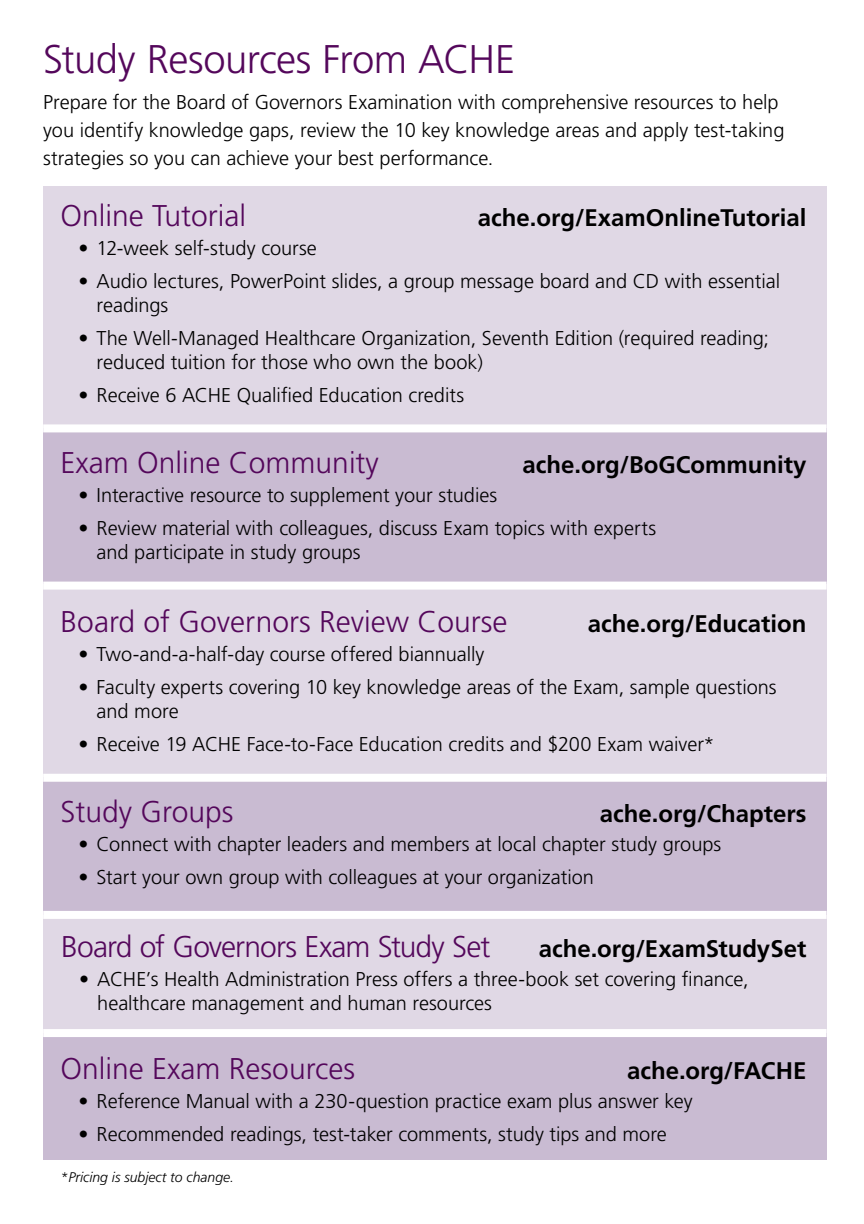
<style>
.page{position:relative;width:864px;height:1224px;background:#fff}
.page>*{position:absolute;margin:0;border:0;box-sizing:border-box;transform-origin:0 0}
.t1{font:300 40px "Frutiger LT Std";letter-spacing:-.02em;color:#54075b}
.t2{font:300 30px "Frutiger LT Std";color:#54075b}
.t3{font:300 30px "Frutiger LT Std";letter-spacing:-.03em;color:#54075b}
.t4{font:700 24px "Frutiger LT Std";color:#000}
.t5{font:300 20px/24px "Frutiger LT Std";color:#000}
.t6{font:italic 300 14px "Frutiger";color:#000}
</style>
<div class="page">
<div style="left:43px;top:186px;width:784px;height:974px;background:#e0d8e5"></div>
<div style="left:43px;top:428px;width:784px;height:156px;background:#c9bbd2"></div>
<div style="left:43px;top:778px;width:784px;height:137px;background:#c9bbd2"></div>
<div style="left:43px;top:1033px;width:784px;height:127px;background:#c9bbd2"></div>
<div style="left:43px;top:424px;width:784px;height:8px;background:#fff"></div>
<div style="left:43px;top:582px;width:784px;height:8px;background:#fff"></div>
<div style="left:43px;top:774px;width:784px;height:8px;background:#fff"></div>
<div style="left:43px;top:911px;width:784px;height:8px;background:#fff"></div>
<div style="left:43px;top:1029px;width:784px;height:8px;background:#fff"></div>
<h1 class="t1" style="left:43px;top:37px;width:473px">Study Resources From ACHE</h1>
<p class="t5" style="left:43px;top:88px;width:743px;line-height:28px">Prepare for the Board of Governors Examination with comprehensive resources to help you identify knowledge gaps, review the 10 key knowledge areas and apply test-taking strategies so you can achieve your best performance.</p>
<h2 class="t2" style="left:61px;top:199px;width:187px">Online Tutorial</h2>
<p class="t4" style="left:478px;top:203px;width:330px">ache.org/ExamOnlineTutorial</p>
<p class="t5" style="left:79px;top:236px;width:240px">• 12-week self-study course</p>
<p class="t5" style="left:97px;top:269px;width:685px;text-indent:-18px">• Audio lectures, PowerPoint slides, a group message board and CD with essential readings</p>
<p class="t5" style="left:97px;top:326px;width:674px;text-indent:-18px">• The Well-Managed Healthcare Organization, Seventh Edition (required reading; reduced tuition for those who own the book)</p>
<p class="t5" style="left:79px;top:383px;width:387px">• Receive 6 ACHE Qualified Education credits</p>
<h2 class="t2" style="left:61px;top:445px;width:320px">Exam Online Community</h2>
<p class="t4" style="left:522px;top:450px;width:286px">ache.org/BoGCommunity</p>
<p class="t5" style="left:79px;top:483px;width:420px">• I nteractive resource to supplement your studies</p>
<p class="t5" style="left:97px;top:516px;width:561px;text-indent:-18px">• Review material with colleagues, discuss Exam topics with experts and participate in study groups</p>
<h2 class="t2" style="left:61px;top:604px;width:448px">Board of Governors Review Course</h2>
<p class="t4" style="left:588px;top:609px;width:220px">ache.org/Education</p>
<p class="t5" style="left:79px;top:642px;width:407px">• Two-and-a-half-day course offered biannually</p>
<p class="t5" style="left:97px;top:675px;width:682px;text-indent:-18px">• Faculty experts covering 10 key knowledge areas of the Exam, sample questions and more</p>
<p class="t5" style="left:79px;top:732px;width:637px">• Receive 19 ACHE Face-to-Face Education credits and $200 Exam waiver*</p>
<h2 class="t2" style="left:61px;top:794px;width:174px">Study Groups</h2>
<p class="t4" style="left:600px;top:799px;width:208px">ache.org/Chapters</p>
<p class="t5" style="left:79px;top:832px;width:644px">• Connect with chapter leaders and members at local chapter study groups</p>
<p class="t5" style="left:79px;top:865px;width:517px">• Start your own group with colleagues at your organization</p>
<h2 class="t3" style="left:61px;top:930px;width:431px">Board of Governors Exam Study Set</h2>
<p class="t4" style="left:539px;top:935px;width:269px">ache.org/ExamStudySet</p>
<p class="t5" style="left:97px;top:967px;width:653px;text-indent:-18px">• ACHE’s Health Administration Press offers a three-book set covering finance, healthcare management and human resources</p>
<h2 class="t2" style="left:61px;top:1051px;width:296px">Online Exam Resources</h2>
<p class="t4" style="left:627px;top:1056px;width:181px">ache.org/FACHE</p>
<p class="t5" style="left:79px;top:1089px;width:616px">• Reference Manual with a 230-question practice exam plus answer key</p>
<p class="t5" style="left:79px;top:1122px;width:590px">• Recommended readings, test-taker comments, study tips and more</p>
<p class="t6" style="left:61px;top:1169px;width:175px">*Pricing is subject to change.</p>
</div>
